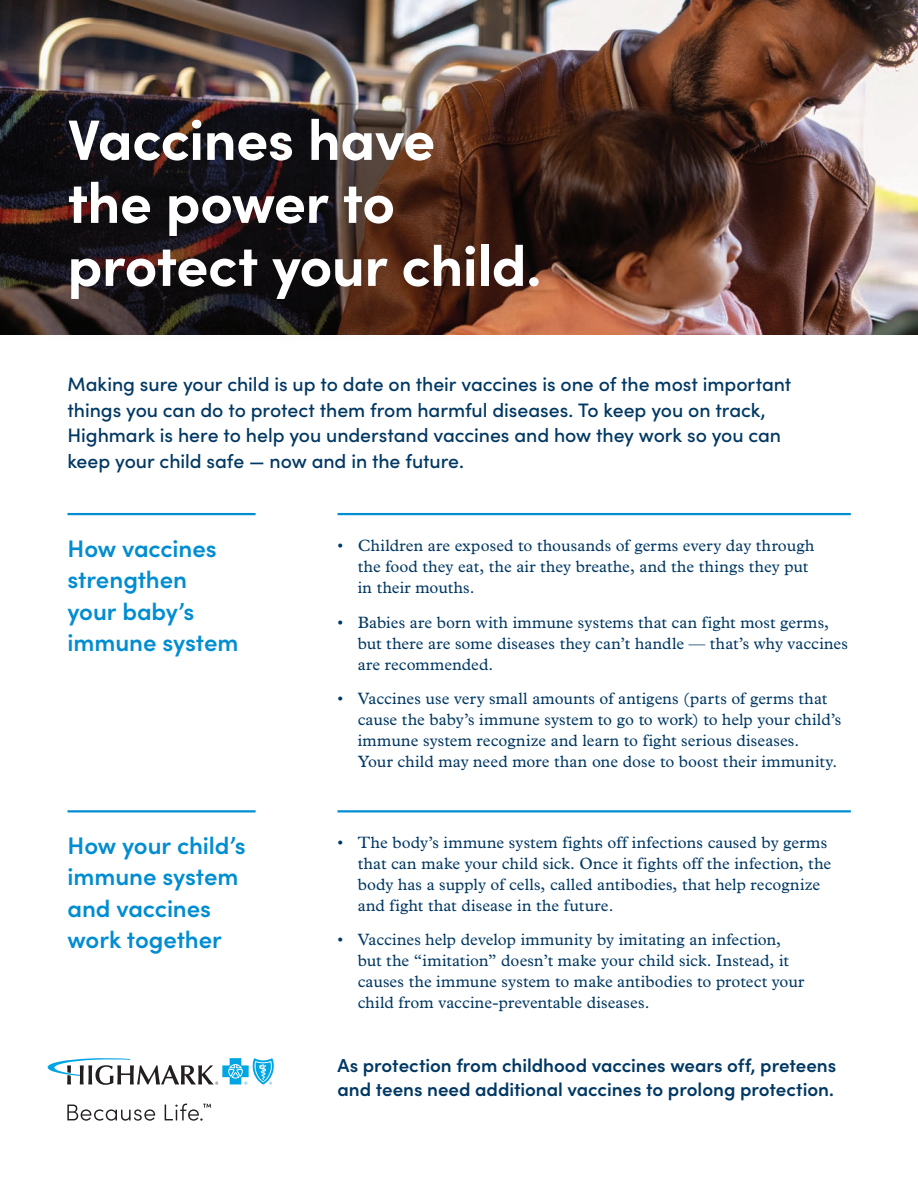
<style>
.page{position:relative;width:918px;height:1188px;background:#fff}
.page>*{position:absolute;margin:0;border:0;box-sizing:border-box;transform-origin:0 0}
.t1{font:700 57px/63px "Sofia Pro";letter-spacing:-.01em;color:#fff}
.t2{font:600 24px/31.5px "Sofia Pro";letter-spacing:-.005em;color:#008dd1}
.t3{font:500 19.5px/25.5px "Sofia Pro";letter-spacing:-.005em;color:#003863}
.t4{font:600 18.75px/24px "Sofia Pro";color:#003863}
.t5{font:16.5px/21px "Plantin MT Pro";letter-spacing:.01em;color:#003863}
</style>
<div class="page">
<img style="left:0;top:0;width:918px;height:335px">
<div style="left:12px;top:64px;width:579px;height:288px;background:#231f20;opacity:.75"></div>
<hr style="left:68px;top:513px;width:188px;height:2px;background:#008dd1">
<hr style="left:68px;top:810px;width:188px;height:2px;background:#008dd1">
<hr style="left:338px;top:810px;width:513px;height:2px;background:#008dd1">
<hr style="left:338px;top:513px;width:513px;height:2px;background:#008dd1">
<svg style="left:47px;top:1058px;width:227px;height:27px"></svg>
<svg style="left:67px;top:1105px;width:88px;height:16px"></svg>
<svg style="left:165px;top:1104px;width:46px;height:17px"></svg>
<p class="t1" style="left:68px;top:104px;width:475px">Vaccines have<br>the power to protect your child.</p>
<p class="t3" style="left:68px;top:370px;width:725px">Making sure your child is up to date on their vaccines is one of the most important things you can do to protect them from harmful diseases. To keep you on track, Highmark is here to help you understand vaccines and how they work so you can keep your child safe — now and in the future.</p>
<p class="t2" style="left:68px;top:531px;width:172px">How vaccines strengthen your baby’s immune system</p>
<p class="t5" style="left:358px;top:535px;width:458px;text-indent:-20px">• Children are exposed to thousands of germs every day through the food they eat, the air they breathe, and the things they put in their mouths.</p>
<p class="t5" style="left:358px;top:612px;width:492px;text-indent:-20px">• Babies are born with immune systems that can fight most germs, but there are some diseases they can’t handle — that’s why vaccines are recommended.</p>
<p class="t5" style="left:358px;top:688px;width:485px;text-indent:-20px">• Vaccines use very small amounts of antigens (parts of germs that cause the baby’s immune system to go to work) to help your child’s immune system recognize and learn to fight serious diseases.<br>Your child may need more than one dose to boost their immunity.</p>
<p class="t2" style="left:68px;top:828px;width:180px">How your child’s immune system and vaccines work together</p>
<p class="t5" style="left:358px;top:832px;width:475px;text-indent:-20px">• The body’s immune system fights off infections caused by germs that can make your child sick. Once it fights off the infection, the body has a supply of cells, called antibodies, that help recognize and fight that disease in the future.</p>
<p class="t5" style="left:358px;top:929px;width:448px;text-indent:-20px">• Vaccines help develop immunity by imitating an infection, but the “imitation” doesn’t make your child sick. Instead, it causes the immune system to make antibodies to protect your child from vaccine-preventable diseases.</p>
<p class="t4" style="left:338px;top:1052px;width:500px">As protection from childhood vaccines wears off, preteens and teens need additional vaccines to prolong protection.</p>
</div>
